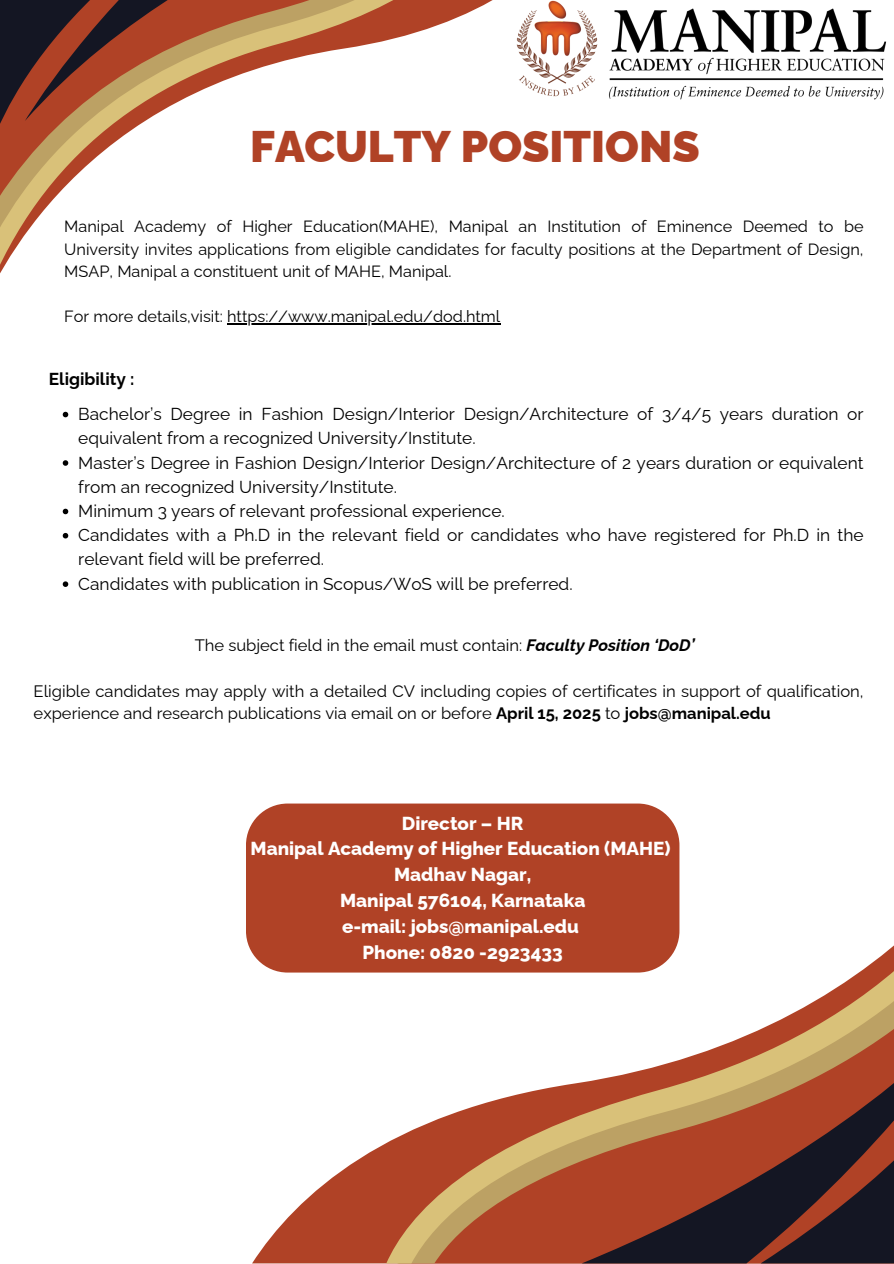
<style>
.page{position:relative;width:894px;height:1264px;background:#fff}
.page>*{position:absolute;margin:0;border:0;box-sizing:border-box;transform-origin:0 0}
.t1{font:900 44.25px "Raleway";color:#b04226}
.t2{font:800 18.75px/25.8px "Raleway";color:#fff;text-align:center}
.t3{font:17.25px/24.2px "Raleway";color:#000}
.t4{font:700 17.25px "Raleway";color:#000}
.t5{font:16.5px/22.6px "Raleway";color:#000}
.t6{font:16.2px/22.5px "Raleway";color:#000;text-align:justify}
.s1{font-weight:700;font-style:italic}
.s2{font-weight:700}
</style>
<div class="page">
<svg style="left:0;top:0;width:486px;height:325px"></svg>
<svg style="left:0;top:0;width:338px;height:220px"></svg>
<svg style="left:252px;top:820px;width:134px;height:443px"></svg>
<svg style="left:386px;top:804px;width:294px;height:459px"></svg>
<svg style="left:836px;top:946px;width:57px;height:42px"></svg>
<svg style="left:581px;top:988px;width:312px;height:275px"></svg>
<img style="left:516px;top:0;width:371px;height:100px">
<hr style="left:227px;top:323px;width:273px;height:1px;background:#000">
<svg style="left:63px;top:412px;width:5px;height:5px"></svg>
<svg style="left:63px;top:460px;width:5px;height:6px"></svg>
<svg style="left:63px;top:508px;width:5px;height:6px"></svg>
<svg style="left:63px;top:533px;width:5px;height:5px"></svg>
<svg style="left:63px;top:581px;width:5px;height:6px"></svg>
<div style="left:246px;top:803px;width:433px;height:169px;background:#b04226;border-radius:42px"></div>
<p class="t1" style="left:250px;top:121px;width:451px">FACULTY POSITIONS</p>
<p class="t6" style="left:64px;top:215px;width:800px">Manipal Academy of Higher Education(MAHE), Manipal an Institution of Eminence Deemed to be University invites applications from eligible candidates for faculty positions at the Department of Design, MSAP, Manipal a constituent unit of MAHE, Manipal.</p>
<h1 class="t6" style="left:64px;top:305px;width:437px">For more details,visit: https://www.manipal.edu/dod.html</h1>
<p class="t4" style="left:49px;top:368px;width:87px">Eligibility :</p>
<p class="t3" style="left:78px;top:402px;width:786px">Bachelor’s Degree in Fashion Design/Interior Design/Architecture of 3/4/5 years duration or equivalent from a recognized University/Institute.</p>
<p class="t3" style="left:78px;top:450px;width:786px">Master’s Degree in Fashion Design/Interior Design/Architecture of 2 years duration or equivalent from an recognized University/Institute.</p>
<p class="t3" style="left:78px;top:499px;width:428px">Minimum 3 years of relevant professional experience.</p>
<p class="t3" style="left:78px;top:523px;width:786px">Candidates with a Ph.D in the relevant field or candidates who have registered for Ph.D in the relevant field will be preferred.</p>
<p class="t3" style="left:78px;top:571px;width:495px">Candidates with publication in Scopus/WoS will be preferred.</p>
<p class="t5" style="left:195px;top:634px;width:501px">The subject field in the email must contain: <span class="s1">Faculty Position ‘DoD’</span></p>
<h3 class="t5" style="left:34px;top:679px;width:831px">Eligible candidates may apply with a detailed CV including copies of certificates in support of qualification, experience and research publications via email on or before <span class="s2">April 15, 2025</span> to <span class="s2">jobs@manipal.edu</span></h3>
<p class="t2" style="left:250px;top:810px;width:421px">Director – HR<br>Manipal Academy of Higher Education (MAHE)<br>Madhav Nagar,<br>Manipal 576104, Karnataka<br>e-mail: jobs@manipal.edu<br>Phone: 0820 -2923433</p>
</div>
